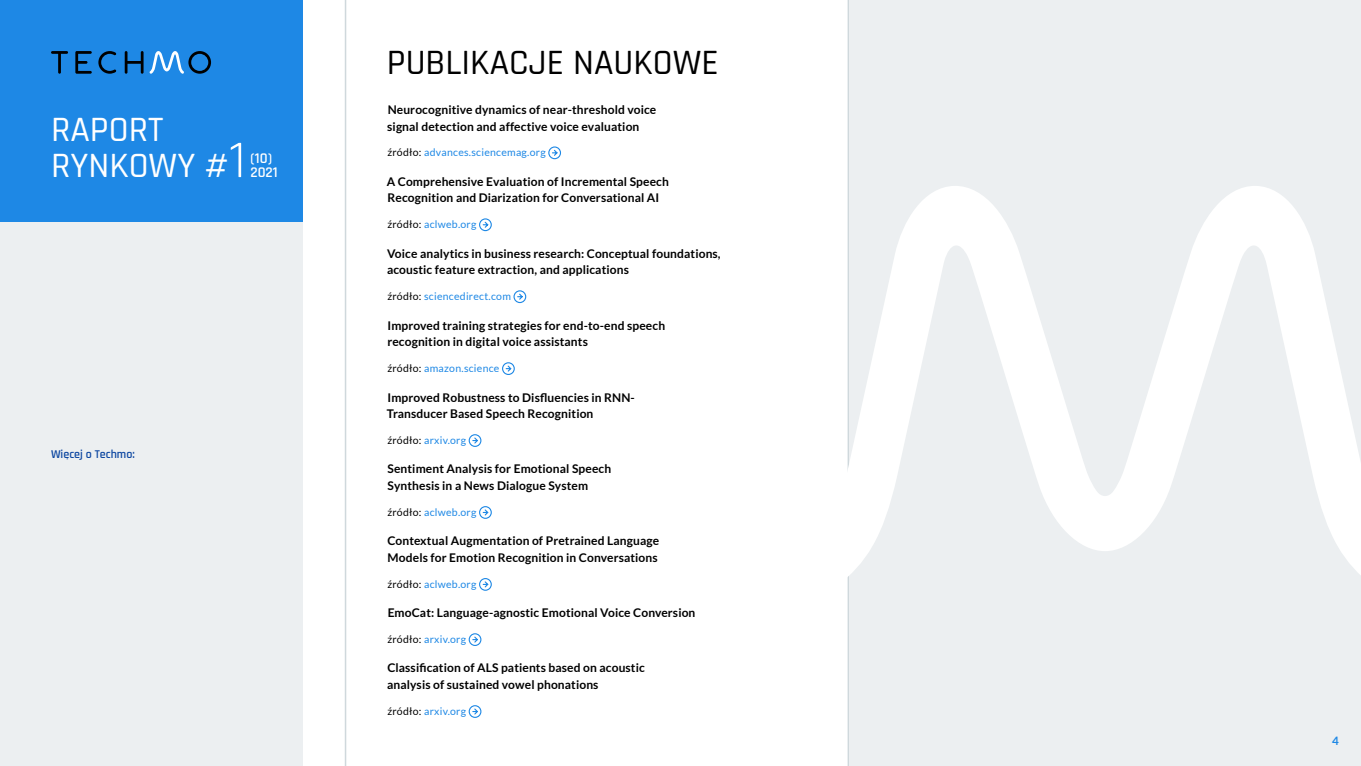
<style>
.page{position:relative;width:1361px;height:766px;background:#fff}
.page>*{position:absolute;margin:0;border:0;box-sizing:border-box;transform-origin:0 0}
.t1{font:500 36px "Rajdhani";color:#000}
.t2{font:500 36px/36px "Rajdhani";color:#fff}
.t3{font:600 14.85px/13.6px "Rajdhani";color:#fff}
.t4{font:700 12px/16.6px "Lato";letter-spacing:.01em;color:#000}
.t5{font:600 12px "Rajdhani";color:#0d47a1}
.t6{font:700 11.7px "Lato";color:#1e88e5}
.t7{font:10.5px "Lato";letter-spacing:.025em;color:#1e88e5}
.s1{font-weight:400;font-size:53.25px}
.s2{color:#000}
</style>
<div class="page">
<div style="left:0;top:0;width:303px;height:765px;background:#eceff1"></div>
<hr style="left:345px;top:0;width:1px;height:765px;background:#cfd8dc">
<hr style="left:847px;top:0;width:2px;height:765px;background:#cfd8dc">
<div style="left:0;top:0;width:303px;height:221px;background:#1e88e5"></div>
<div style="left:849px;top:0;width:512px;height:765px;background:#eceff1"></div>
<svg style="left:847px;top:185px;width:514px;height:409px"></svg>
<svg style="left:51px;top:51px;width:17px;height:23px"></svg>
<svg style="left:75px;top:51px;width:17px;height:23px"></svg>
<svg style="left:98px;top:51px;width:18px;height:23px"></svg>
<svg style="left:125px;top:51px;width:86px;height:23px"></svg>
<svg style="left:548px;top:146px;width:13px;height:14px"></svg>
<svg style="left:479px;top:218px;width:13px;height:14px"></svg>
<svg style="left:513px;top:290px;width:14px;height:13px"></svg>
<svg style="left:502px;top:362px;width:13px;height:13px"></svg>
<svg style="left:468px;top:434px;width:14px;height:13px"></svg>
<svg style="left:479px;top:506px;width:13px;height:13px"></svg>
<svg style="left:479px;top:578px;width:13px;height:13px"></svg>
<svg style="left:468px;top:633px;width:14px;height:13px"></svg>
<svg style="left:468px;top:705px;width:14px;height:13px"></svg>
<h1 class="t2" style="left:51px;top:113px;width:196px">RAPORT<br>RYNKOWY #<span class="s1">1</span></h1>
<p class="t3" style="left:250px;top:152px;width:29px">(10)<br>2021</p>
<p class="t5" style="left:51px;top:447px;width:85px">Więcej o Techmo:</p>
<h1 class="t1" style="left:387px;top:42px;width:333px">PUBLIKACJE NAUKOWE</h1>
<p class="t4" style="left:387px;top:101px;width:271px">Neurocognitive dynamics of near-threshold voice signal detection and affective voice evaluation</p>
<p class="t7" style="left:387px;top:146px;width:160px"><span class="s2">źródło:</span> advances.sciencemag.org</p>
<p class="t4" style="left:387px;top:173px;width:284px">A Comprehensive Evaluation of Incremental Speech<br>Recognition and Diarization for Conversational AI</p>
<p class="t7" style="left:387px;top:218px;width:91px"><span class="s2">źródło:</span> aclweb.org</p>
<p class="t4" style="left:387px;top:245px;width:335px">Voice analytics in business research: Conceptual foundations, acoustic feature extraction, and applications</p>
<p class="t7" style="left:387px;top:290px;width:125px"><span class="s2">źródło:</span> sciencedirect.com</p>
<p class="t4" style="left:387px;top:316px;width:279px">Improved training strategies for end-to-end speech recognition in digital voice assistants</p>
<p class="t7" style="left:387px;top:362px;width:114px"><span class="s2">źródło:</span> amazon.science</p>
<p class="t4" style="left:387px;top:388px;width:250px">Improved Robustness to Disfluencies in RNN-<br>Transducer Based Speech Recognition</p>
<p class="t7" style="left:387px;top:434px;width:80px"><span class="s2">źródło:</span> arxiv.org</p>
<p class="t4" style="left:387px;top:460px;width:225px">Sentiment Analysis for Emotional Speech<br>Synthesis in a News Dialogue System</p>
<p class="t7" style="left:387px;top:506px;width:91px"><span class="s2">źródło:</span> aclweb.org</p>
<p class="t4" style="left:387px;top:532px;width:273px">Contextual Augmentation of Pretrained Language<br>Models for Emotion Recognition in Conversations</p>
<p class="t7" style="left:387px;top:578px;width:91px"><span class="s2">źródło:</span> aclweb.org</p>
<p class="t4" style="left:388px;top:604px;width:309px">EmoCat: Language-agnostic Emotional Voice Conversion</p>
<p class="t7" style="left:387px;top:633px;width:80px"><span class="s2">źródło:</span> arxiv.org</p>
<p class="t4" style="left:387px;top:659px;width:259px">Classification of ALS patients based on acoustic analysis of sustained vowel phonations</p>
<p class="t7" style="left:387px;top:705px;width:80px"><span class="s2">źródło:</span> arxiv.org</p>
<p class="t6" style="left:1332px;top:734px;width:8px">4</p>
</div>
